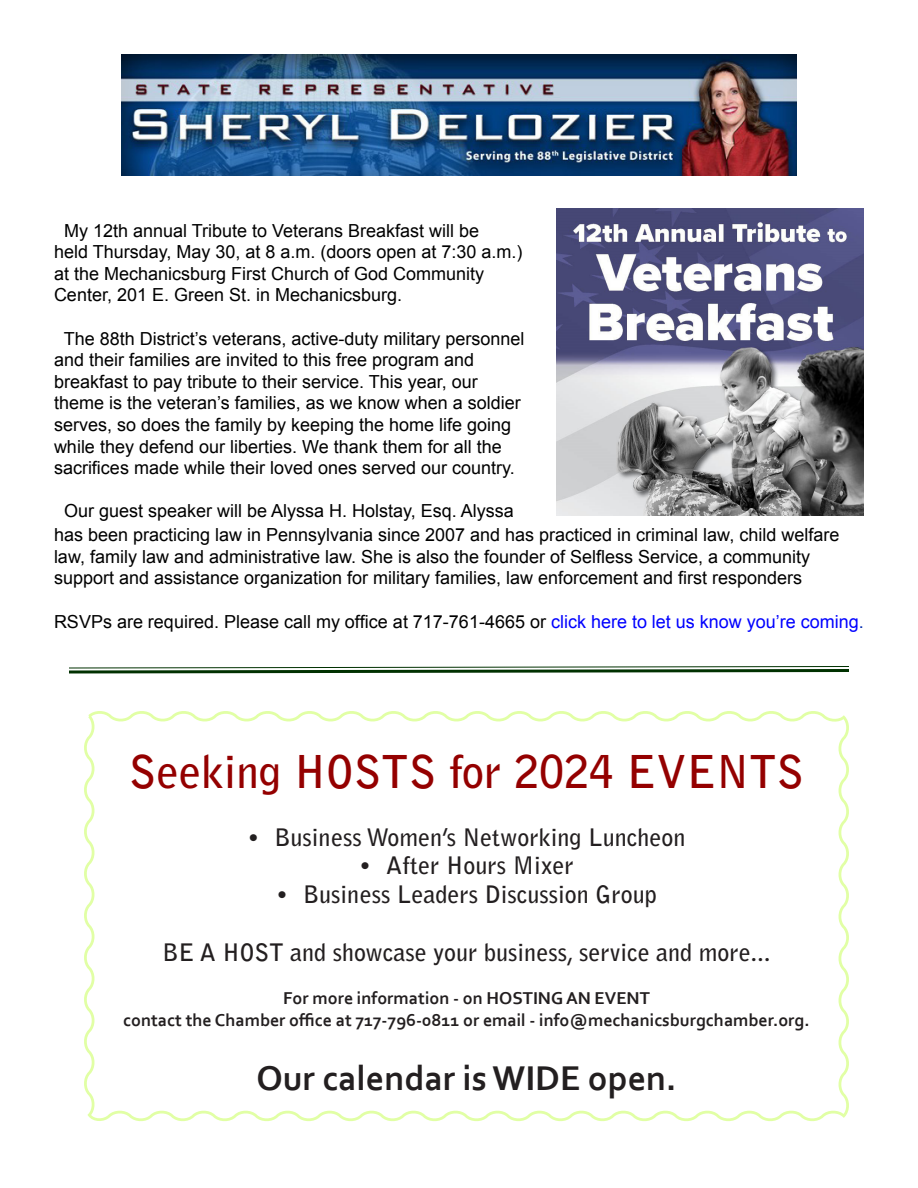
<style>
.page{position:relative;width:918px;height:1188px;background:#fff}
.page>*{position:absolute;margin:0;border:0;box-sizing:border-box;transform-origin:0 0}
.t1{font:700 45px "Bell Gothic Std";color:#940000}
.t2{font:700 36px "Corbel";color:#231f20}
.t3{font:700 24px "Bell Gothic Std";color:#231f20}
.t4{font:18px/21.6px "Arial";color:#000}
.t5{font:700 18px "Corbel";color:#231f20}
.s1{color:#00f}
.s2{color:#002bb0}
</style>
<div class="page">
<img style="left:122px;top:54px;width:674px;height:122px">
<img style="left:556px;top:208px;width:308px;height:308px">
<svg style="left:69px;top:666px;width:780px;height:8px"></svg>
<svg style="left:84px;top:711px;width:765px;height:411px"></svg>
<p class="t4" style="left:64px;top:220px;width:417px">My 12th annual Tribute to Veterans Breakfast will be</p>
<p class="t4" style="left:54px;top:241px;width:470px">held Thursday, May 30, at 8 a.m. (doors open at 7:30 a.m.)</p>
<p class="t4" style="left:54px;top:263px;width:432px">at the Mechanicsburg First Church of God Community</p>
<p class="t4" style="left:54px;top:284px;width:350px">Center, 201 E. Green St. in Mechanicsburg.</p>
<p class="t4" style="left:54px;top:328px;width:472px;text-indent:10px">The 88th District’s veterans, active-duty military personnel and their families are invited to this free program and</p>
<p class="t4" style="left:54px;top:371px;width:425px">breakfast to pay tribute to their service. This year, our</p>
<p class="t4" style="left:54px;top:392px;width:468px">theme is the veteran’s families, as we know when a soldier serves, so does the family by keeping the home life going while they defend our liberties. We thank them for all the</p>
<p class="t4" style="left:54px;top:457px;width:462px">sacrifices made while their loved ones served our country.</p>
<p class="t4" style="left:54px;top:499px;width:787px;line-height:23.7px;text-indent:10px">Our guest speaker will be Alyssa H. Holstay, Esq. Alyssa<br>has been practicing law in Pennsylvania since 2007 and has practiced in criminal law, child welfare</p>
<p class="t4" style="left:54px;top:546px;width:758px">law, family law and administrative law. She is also the founder of Selfless Service, a community</p>
<p class="t4" style="left:54px;top:567px;width:750px">support and assistance organization for military families, law enforcement and first responders</p>
<p class="t4" style="left:54px;top:611px;width:812px">RSVPs are required. Please call my office at 717-761-4665 or <span class="s1">click here to let us know you’re coming</span><span class="s2">.</span></p>
<p class="t1" style="left:129px;top:745px;width:677px">Seeking HOSTS for 2024 EVENTS</p>
<p class="t3" style="left:248px;top:822px;width:439px">• Business Women’s Networking Luncheon</p>
<p class="t3" style="left:359px;top:851px;width:216px">• After Hours Mixer</p>
<p class="t3" style="left:276px;top:880px;width:382px">• Business Leaders Discussion Group</p>
<p class="t3" style="left:163px;top:938px;width:609px">BE A HOST and showcase your business, service and more...</p>
<p class="t5" style="left:283px;top:987px;width:368px">For more information - on HOSTING AN EVENT</p>
<p class="t5" style="left:123px;top:1008px;width:688px">contact the Chamber office at 717-796-0811 or email - info@mechanicsburgchamber.org.</p>
<p class="t2" style="left:256px;top:1056px;width:422px">Our calendar is WIDE open.</p>
</div>
